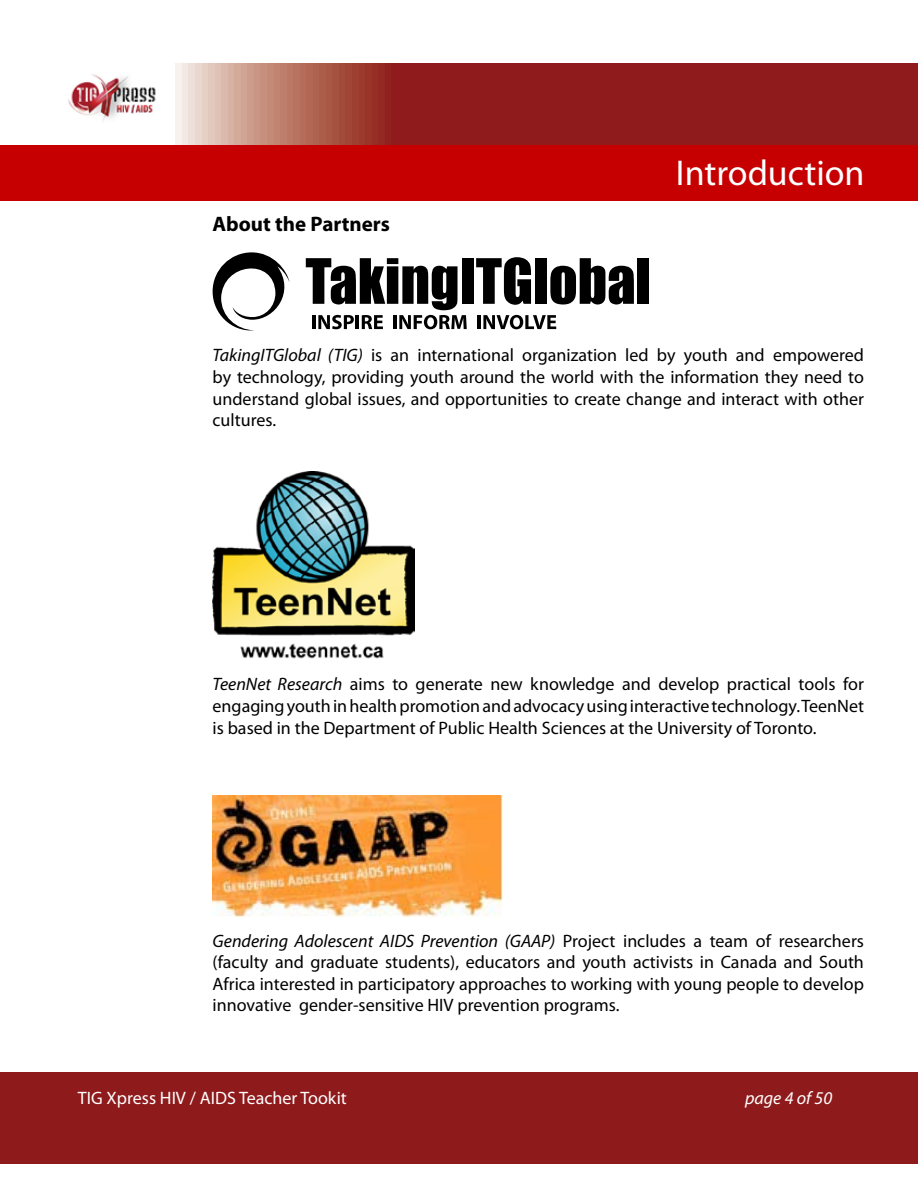
<style>
.page{position:relative;width:918px;height:1188px;background:#fff}
.page>*{position:absolute;margin:0;border:0;box-sizing:border-box;transform-origin:0 0}
.t1{font:36px "Myriad Pro";color:#fff}
.t2{font:700 21px "Myriad Pro";color:#000}
.t3{font:18px/21.6px "Myriad Pro";color:#000;text-align:justify}
.t4{font:18px "Myriad Pro";color:#fff}
.t5{font:italic 18px "Myriad Pro";color:#fff}
.s1{font-style:italic}
</style>
<div class="page">
<svg style="left:175px;top:63px;width:743px;height:82px;background:#9d3936"></svg>
<div style="left:0;top:1073px;width:918px;height:91px;background:#8f1a1c"></div>
<div style="left:0;top:145px;width:918px;height:56px;background:#c60000"></div>
<img style="left:68px;top:74px;width:88px;height:47px">
<svg style="left:213px;top:252px;width:77px;height:79px"></svg>
<div style="left:462px;top:258px;width:12px;height:46px;background:#000"></div>
<svg style="left:476px;top:257px;width:55px;height:48px"></svg>
<div style="left:535px;top:258px;width:12px;height:46px;background:#000"></div>
<svg style="left:550px;top:258px;width:84px;height:47px"></svg>
<div style="left:638px;top:258px;width:11px;height:46px;background:#000"></div>
<svg style="left:306px;top:258px;width:161px;height:71px"></svg>
<hr style="left:478px;top:315px;width:3px;height:14px;background:#000">
<svg style="left:483px;top:315px;width:73px;height:14px"></svg>
<img style="left:213px;top:472px;width:201px;height:187px">
<img style="left:213px;top:795px;width:289px;height:123px">
<p class="t2" style="left:213px;top:211px;width:179px">About the Partners</p>
<h1 class="t1" style="left:676px;top:151px;width:190px">Introduction</h1>
<p class="t3" style="left:213px;top:344px;width:653px"><span class="s1">TakingITGlobal (TIG)</span> is an international organization led by youth and empowered by technology, providing youth around the world with the information they need to understand global issues, and opportunities to create change and interact with other cultures.</p>
<p class="t3" style="left:213px;top:673px;width:653px"><span class="s1">TeenNet Research</span> aims to generate new knowledge and develop practical tools for engaging youth in health promotion and advocacy using interactive technology. TeenNet is based in the Department of Public Health Sciences at the University of Toronto.</p>
<p class="t3" style="left:213px;top:929px;width:653px"><span class="s1">Gendering Adolescent AIDS Prevention (GAAP)</span> Project includes a team of researchers (faculty and graduate students), educators and youth activists in Canada and South Africa interested in participatory approaches to working with young people to develop innovative gender-sensitive HIV prevention programs.</p>
<p class="t4" style="left:78px;top:1087px;width:270px">TIG Xpress HIV / AIDS Teacher Tookit</p>
<p class="t5" style="left:745px;top:1087px;width:89px">page 4 of 50</p>
</div>
